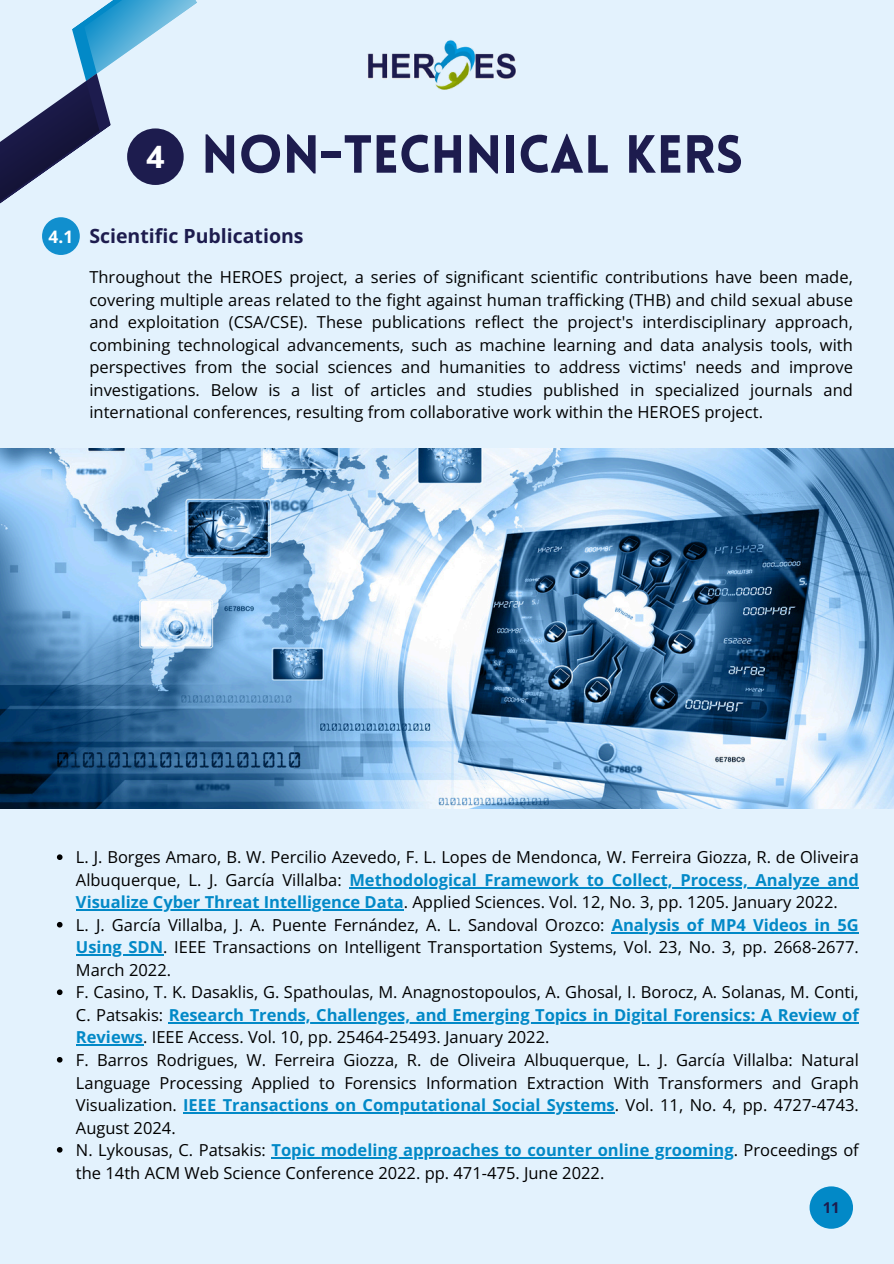
<style>
.page{position:relative;width:894px;height:1264px;background:#fff}
.page>*{position:absolute;margin:0;border:0;box-sizing:border-box;transform-origin:0 0}
.t1{font:900 52.5px "Lovelo";color:#1d1c4e}
.t2{font:800 31.5px "Mulish";color:#fff}
.t3{font:700 19.5px "Open Sans";color:#1d1c4e}
.t4{font:700 17.25px "Open Sans";color:#fff}
.t5{font:16.5px/22.5px "Open Sans";color:#000}
.t6{font:700 16.5px "Open Sans";color:#0289c7}
.t7{font:700 15px "Open Sans";color:#1d1c4e}
.s1{font-weight:700;color:#0289c7}
</style>
<div class="page">
<div style="left:0;top:0;width:893px;height:1263px;background:#e3f2fd"></div>
<svg style="left:0;top:0;width:197px;height:255px"></svg>
<div style="left:42px;top:217px;width:38px;height:38px;background:#118fce;border-radius:50%"></div>
<img style="left:367px;top:40px;width:150px;height:49px">
<div style="left:127px;top:128px;width:57px;height:57px;background:#1d1c4e;border-radius:50%"></div>
<div style="left:809px;top:1186px;width:43px;height:42px;background:#0289c7;border-radius:50%"></div>
<img style="left:0;top:448px;width:893px;height:360px">
<svg style="left:57px;top:854px;width:5px;height:6px"></svg>
<hr style="left:349px;top:887px;width:509px;height:1px;background:#0289c7">
<hr style="left:76px;top:909px;width:328px;height:1px;background:#0289c7">
<svg style="left:57px;top:921px;width:5px;height:6px"></svg>
<hr style="left:611px;top:932px;width:247px;height:1px;background:#0289c7">
<hr style="left:76px;top:954px;width:87px;height:1px;background:#0289c7">
<svg style="left:57px;top:989px;width:5px;height:6px"></svg>
<hr style="left:169px;top:1022px;width:689px;height:1px;background:#0289c7">
<hr style="left:76px;top:1044px;width:67px;height:1px;background:#0289c7">
<svg style="left:57px;top:1057px;width:5px;height:5px"></svg>
<hr style="left:183px;top:1112px;width:431px;height:1px;background:#0289c7">
<svg style="left:57px;top:1147px;width:5px;height:5px"></svg>
<hr style="left:271px;top:1157px;width:462px;height:1px;background:#0289c7">
<p class="t2" style="left:146px;top:136px;width:20px">4</p>
<p class="t1" style="left:201px;top:133px;width:543px">NON-TECHNICAL KERS</p>
<h2 class="t4" style="left:49px;top:224px;width:26px">4.1</h2>
<h1 class="t3" style="left:89px;top:222px;width:216px">Scientific Publications</h1>
<p class="t5" style="left:89px;top:266px;width:764px;text-align:justify">Throughout the HEROES project, a series of significant scientific contributions have been made, covering multiple areas related to the fight against human trafficking (THB) and child sexual abuse and exploitation (CSA/CSE). These publications reflect the project's interdisciplinary approach, combining technological advancements, such as machine learning and data analysis tools, with perspectives from the social sciences and humanities to address victims' needs and improve investigations. Below is a list of articles and studies published in specialized journals and international conferences, resulting from collaborative work within the HEROES project.</p>
<p class="t5" style="left:76px;top:845px;width:784px">L. J. Borges Amaro, B. W. Percilio Azevedo, F. L. Lopes de Mendonca, W. Ferreira Giozza, R. de Oliveira<br>Albuquerque, L. J. García Villalba:</p>
<p class="t6" style="left:349px;top:868px;width:511px">Methodological Framework to Collect, Process, Analyze and</p>
<p class="t5" style="left:76px;top:890px;width:784px"><span class="s1">Visualize Cyber Threat Intelligence Data</span>. Applied Sciences. Vol. 12, No. 3, pp. 1205. January 2022.<br>L. J. García Villalba, J. A. Puente Fernández, A. L. Sandoval Orozco: <span class="s1">Analysis of MP4 Videos in 5G</span></p>
<p class="t5" style="left:76px;top:935px;width:784px"><span class="s1">Using SDN</span>. IEEE Transactions on Intelligent Transportation Systems, Vol. 23, No. 3, pp. 2668-2677.<br>March 2022.<br>F. Casino, T. K. Dasaklis, G. Spathoulas, M. Anagnostopoulos, A. Ghosal, I. Borocz, A. Solanas, M. Conti, C. Patsakis: <span class="s1">Research Trends, Challenges, and Emerging Topics in Digital Forensics: A Review of</span></p>
<p class="t5" style="left:76px;top:1025px;width:784px"><span class="s1">Reviews</span>. IEEE Access. Vol. 10, pp. 25464-25493. January 2022.<br>F. Barros Rodrigues, W. Ferreira Giozza, R. de Oliveira Albuquerque, L. J. García Villalba: Natural Language Processing Applied to Forensics Information Extraction With Transformers and Graph Visualization. <span class="s1">IEEE Transactions on Computational Social Systems</span>. Vol. 11, No. 4, pp. 4727-4743.<br>August 2024.<br>N. Lykousas, C. Patsakis: <span class="s1">Topic modeling approaches to counter online grooming</span>. Proceedings of the 14th ACM Web Science Conference 2022. pp. 471-475. June 2022.</p>
<p class="t7" style="left:822px;top:1197px;width:19px">11</p>
</div>
